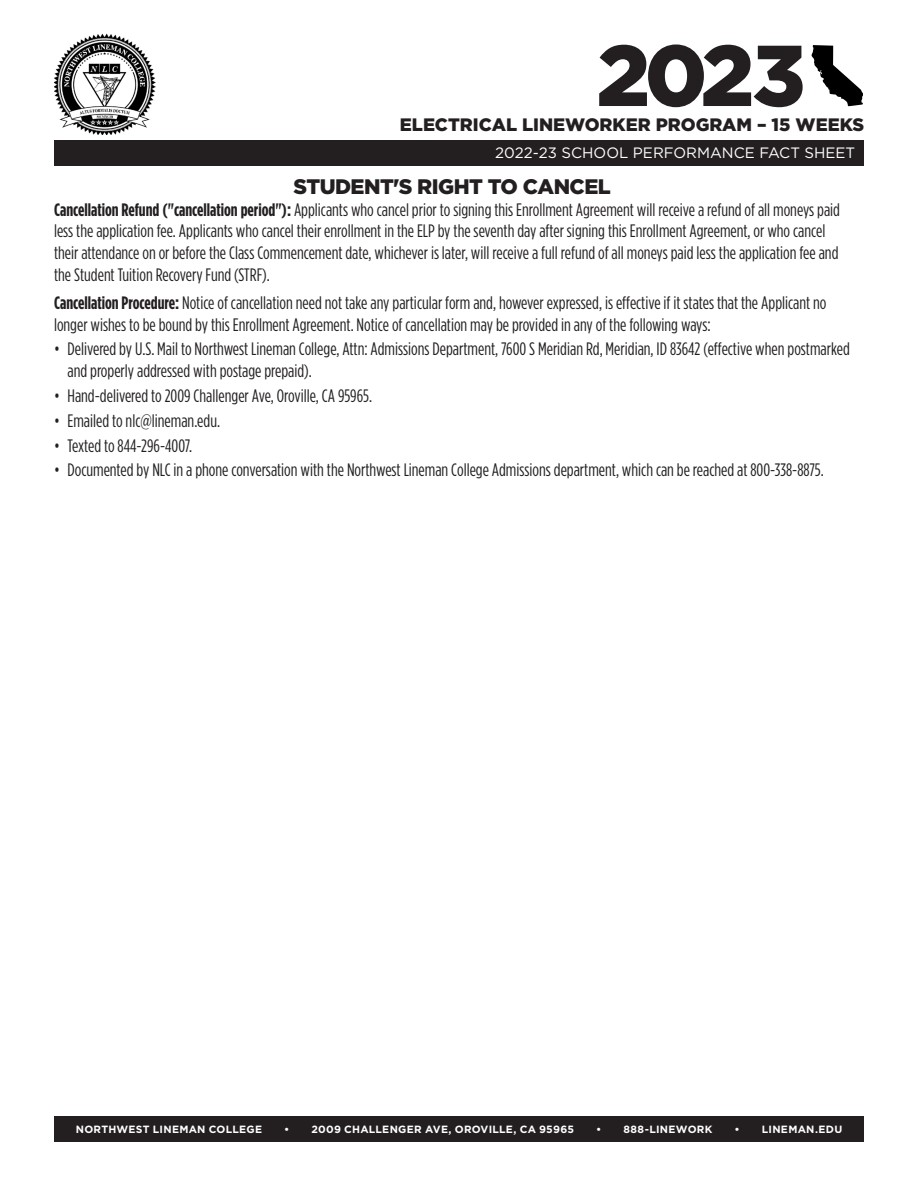
<style>
.page{position:relative;width:918px;height:1188px;background:#fff}
.page>*{position:absolute;margin:0;border:0;box-sizing:border-box;transform-origin:0 0}
.t1{font:900 86.1px "Gotham";color:#231f20}
.BODY{font:900 21px "Gotham";letter-spacing:-.025em;color:#231f20}
.t2{font:18px/21.6px "Gotham Condensed";color:#231f20}
.t3{font:900 18px "Gotham";color:#231f20}
.t4{font:15px "Gotham";color:#fff}
.t5{font:700 10.5px "Gotham";letter-spacing:.025em;color:#fff}
.s1{font-weight:700}
</style>
<div class="page">
<div style="left:54px;top:140px;width:810px;height:25px;background:#231f20"></div>
<div style="left:54px;top:1116px;width:810px;height:26px;background:#231f20"></div>
<img style="left:54px;top:34px;width:101px;height:101px">
<svg style="left:812px;top:45px;width:51px;height:61px"></svg>
<h1 class="t1" style="left:596px;top:16px;width:211px">2023</h1>
<p class="t3" style="left:400px;top:112px;width:466px">ELECTRICAL LINEWORKER PROGRAM – 15 WEEKS</p>
<p class="t4" style="left:495px;top:143px;width:362px">2022-23 SCHOOL PERFORMANCE FACT SHEET</p>
<p class="BODY" style="left:294px;top:172px;width:319px">STUDENT'S RIGHT TO CANCEL</p>
<p class="t2" style="left:54px;top:199px;width:788px"><span class="s1">Cancellation Refund ("cancellation period"):</span> Applicants who cancel prior to signing this Enrollment Agreement will receive a refund of all moneys paid less the application fee. Applicants who cancel their enrollment in the ELP by the seventh day after signing this Enrollment Agreement, or who cancel their attendance on or before the Class Commencement date, whichever is later, will receive a full refund of all moneys paid less the application fee and the Student Tuition Recovery Fund (STRF).</p>
<p class="t2" style="left:54px;top:292px;width:774px"><span class="s1">Cancellation Procedure:</span> Notice of cancellation need not take any particular form and, however expressed, is effective if it states that the Applicant no longer wishes to be bound by this Enrollment Agreement. Notice of cancellation may be provided in any of the following ways:</p>
<p class="t2" style="left:68px;top:338px;width:784px;text-indent:-14px">• Delivered by U.S. Mail to Northwest Lineman College, Attn: Admissions Department, 7600 S Meridian Rd, Meridian, ID 83642 (effective when postmarked and properly addressed with postage prepaid).</p>
<p class="t2" style="left:54px;top:385px;width:320px">• Hand-delivered to 2009 Challenger Ave, Oroville, CA 95965.</p>
<p class="t2" style="left:54px;top:409px;width:168px">• Emailed to nlc@lineman.edu.</p>
<p class="t2" style="left:54px;top:434px;width:140px">• Texted to 844-296-4007.</p>
<p class="t2" style="left:54px;top:459px;width:771px">• Documented by NLC in a phone conversation with the Northwest Lineman College Admissions department, which can be reached at 800-338-8875.</p>
<p class="t5" style="left:76px;top:1122px;width:188px">NORTHWEST LINEMAN COLLEGE</p>
<p class="t5" style="left:284px;top:1122px;width:292px">• 2009 CHALLENGER AVE, OROVILLE, CA 95965</p>
<p class="t5" style="left:596px;top:1122px;width:118px">• 888-LINEWORK</p>
<p class="t5" style="left:735px;top:1122px;width:109px">• LINEMAN.EDU</p>
</div>
